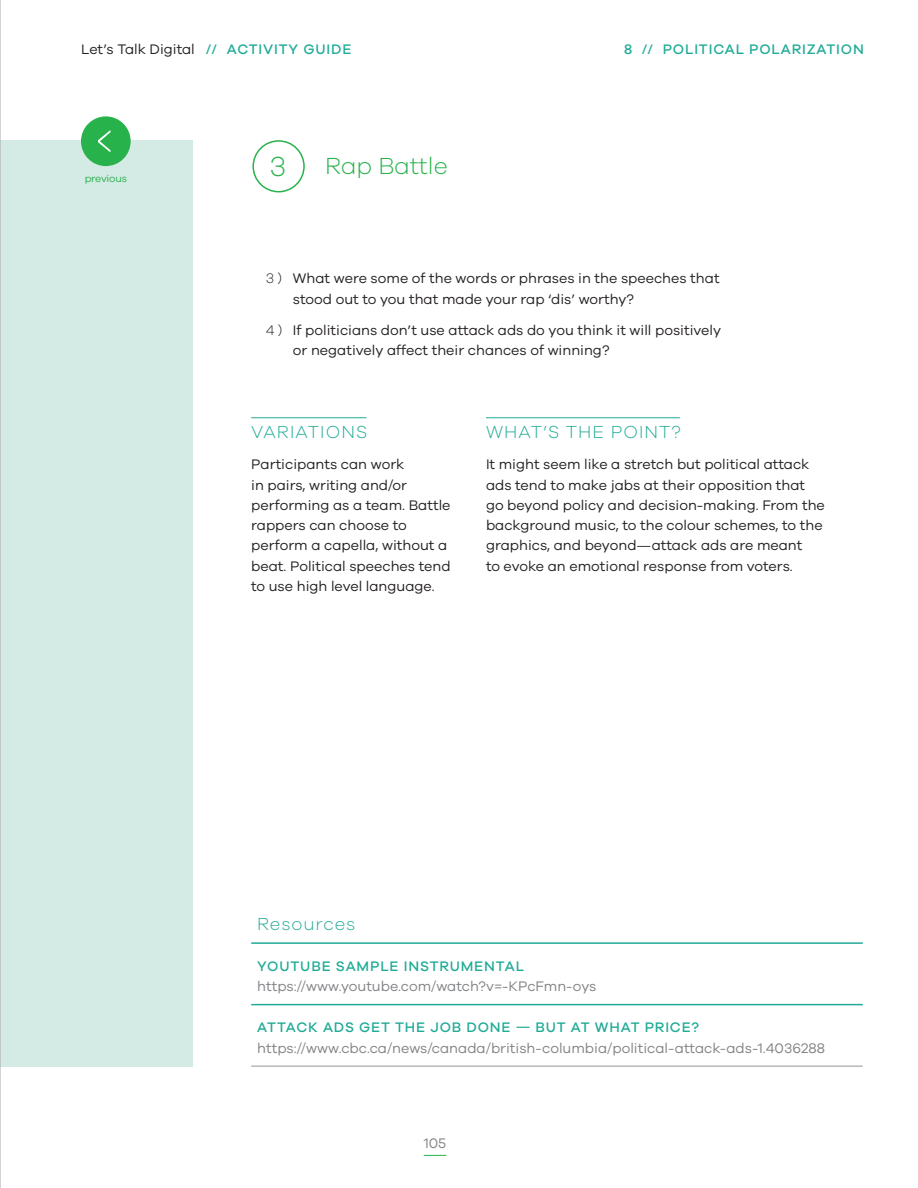
<style>
.page{position:relative;width:918px;height:1188px;background:#fff}
.page>*{position:absolute;margin:0;border:0;box-sizing:border-box;transform-origin:0 0}
.Activity_H1{font:300 28.5px "Galano Grotesque";color:#28b24b}
.Activity_cont{font:300 24px "Galano Grotesque";color:#28b24b}
.t1{font:300 18px "Galano Grotesque";letter-spacing:.06em;color:#20ab96}
.BodyCopy_10pt_Justif{font:14.25px/20.2px "Galano Grotesque";color:#231f20}
.BodyCopy_10pt_Justif-2{font:14.25px "Galano Grotesque";color:#808285}
.BodyCopy_10pt_Justif-3{font:500 14.25px "Galano Grotesque";letter-spacing:.06em;color:#20ab96}
.t2{font:10.5px "Galano Grotesque";letter-spacing:-.02em;color:#28b24b}
.s1{font-weight:500;color:#20ab96}
.s2{font-weight:300}
</style>
<div class="page">
<svg style="left:424px;top:1155px;width:22px;height:1px"></svg>
<div style="left:0;top:140px;width:193px;height:926px;background:#d4eae5"></div>
<div style="left:82px;top:117px;width:48px;height:48px;background:#28b24b;border-radius:50%"></div>
<div style="left:81px;top:116px;width:50px;height:50px;border:2px solid #28b24b;border-radius:50%"></div>
<svg style="left:98px;top:130px;width:13px;height:22px"></svg>
<div style="left:252px;top:140px;width:53px;height:52px;border:2px solid #28b24b;border-radius:50%"></div>
<hr style="left:486px;top:417px;width:194px;height:1px;background:#20ab96">
<hr style="left:251px;top:417px;width:115px;height:1px;background:#20ab96">
<hr style="left:251px;top:1066px;width:612px;height:1px;background:#939598">
<hr style="left:251px;top:942px;width:612px;height:2px;background:#20ab96">
<hr style="left:251px;top:1004px;width:612px;height:1px;background:#20ab96">
<hr style="left:0;top:0;width:1px;height:1188px;background:#a8a9ad">
<p class="BodyCopy_10pt_Justif" style="left:81px;top:39px;width:272px">Let’s Talk Digital <span class="s1">// ACTIVITY GUIDE</span></p>
<p class="BodyCopy_10pt_Justif-3" style="left:624px;top:41px;width:241px">8 // POLITICAL POLARIZATION</p>
<p class="t2" style="left:85px;top:172px;width:44px">previous</p>
<p class="Activity_H1" style="left:270px;top:150px;width:18px">3</p>
<p class="Activity_cont" style="left:325px;top:151px;width:124px">Rap Battle</p>
<p class="BodyCopy_10pt_Justif" style="left:293px;top:268px;width:428px;text-indent:-27px"><span class="s2">3 )</span> What were some of the words or phrases in the speeches that stood out to you that made your rap ‘dis’ worthy?</p>
<p class="BodyCopy_10pt_Justif" style="left:293px;top:319px;width:430px;text-indent:-27px"><span class="s2">4 )</span> If politicians don’t use attack ads do you think it will positively or negatively affect their chances of winning?</p>
<h3 class="t1" style="left:251px;top:422px;width:118px">VARIATIONS</h3>
<p class="BodyCopy_10pt_Justif" style="left:251px;top:454px;width:201px">Participants can work<br>in pairs, writing and/or performing as a team. Battle rappers can choose to perform a capella, without a beat. Political speeches tend to use high level language.</p>
<h3 class="t1" style="left:486px;top:422px;width:196px">WHAT’S THE POINT?</h3>
<p class="BodyCopy_10pt_Justif" style="left:486px;top:454px;width:340px">It might seem like a stretch but political attack ads tend to make jabs at their opposition that go beyond policy and decision-making. From the background music, to the colour schemes, to the graphics, and beyond—attack ads are meant<br>to evoke an emotional response from voters.</p>
<h3 class="t1" style="left:257px;top:913px;width:100px">Resources</h3>
<p class="BodyCopy_10pt_Justif-3" style="left:257px;top:958px;width:22px">YOUTU</p>
<p class="BodyCopy_10pt_Justif-3" style="left:311px;top:958px;width:129px">BE SAMPLE INSTRU</p>
<p class="BodyCopy_10pt_Justif-3" style="left:461px;top:958px;width:65px">MENTAL</p>
<p class="BodyCopy_10pt_Justif-2" style="left:257px;top:978px;width:341px">https://www.youtube.com/watch?v=-KPcFmn-oys</p>
<p class="BodyCopy_10pt_Justif-3" style="left:257px;top:1019px;width:221px">ATTACK ADS GET TH E JOB DON</p>
<p class="BodyCopy_10pt_Justif-3" style="left:502px;top:1019px;width:199px">E — BUT AT WHAT PRICE?</p>
<p class="BodyCopy_10pt_Justif-2" style="left:257px;top:1039px;width:569px">https://www.cbc.ca/news/canada/british-columbia/political-attack-ads-1.4036288</p>
<p class="BodyCopy_10pt_Justif-2" style="left:424px;top:1135px;width:24px">105</p>
</div>
